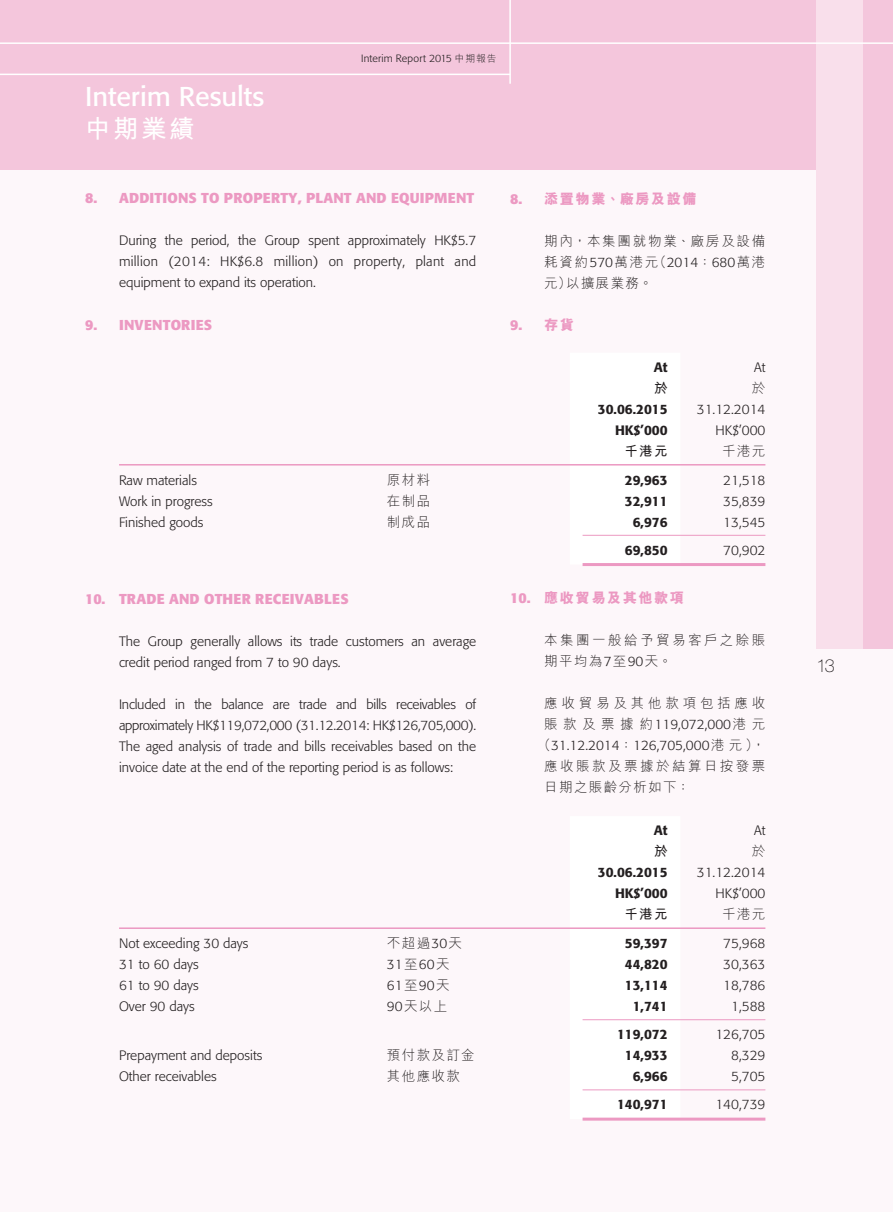
<style>
.page{position:relative;width:893px;height:1212px;background:#fdf7fa}
.page>*{position:absolute;margin:0;border:0;box-sizing:border-box;transform-origin:0 0}
.t1{font:27px "Formata";color:#fff}
.t2{font:700 25.5px "M Hei HK";color:#fff}
.t3{font:100 18px "Helvetica Neue LT Std";color:#231f20}
.t4{font:700 14.25px "Formata";letter-spacing:.015em;color:#ec99c2}
.t5{font:800 14.25px "M Hei HK";letter-spacing:.1em;color:#ec99c2}
.t6{font:300 13.5px/21px "Formata";color:#231f20;text-align:justify}
.t7{font:500 13.5px "Formata";color:#231f20}
.t8{font:300 13.5px/21px "M Hei HK";letter-spacing:.13em;color:#231f20;text-align:justify}
.t9{font:300 13.5px/21px "M Hei HK";letter-spacing:.185em;color:#231f20}
.t10{font:300 13.5px "M Hei HK";letter-spacing:.28em;color:#231f20}
.t11{font:700 13.5px "M Hei HK";letter-spacing:.1em;color:#231f20}
.t12{font:300 10.5px "Formata";letter-spacing:.015em;color:#231f20}
.s1{font-family:"M Hei HK";font-size:9.75px}
.s2{font-family:"Formata";font-weight:700}
.s3{font-family:"Formata"}
.s4{font-family:"M Hei HK";font-weight:800}
.s5{font-family:"M Hei HK"}
</style>
<div class="page">
<div style="left:0;top:0;width:893px;height:170px;background:#f4c6dc"></div>
<div style="left:861px;top:0;width:32px;height:648px;background:#f4c6dc"></div>
<div style="left:816px;top:0;width:47px;height:648px;background:#f9dfeb"></div>
<hr style="left:0;top:42px;width:893px;height:2px;background:#fff">
<hr style="left:0;top:74px;width:510px;height:1px;background:#fff">
<hr style="left:509px;top:0;width:2px;height:84px;background:#fff">
<svg style="left:570px;top:465px;width:110px;height:99px"></svg>
<hr style="left:583px;top:535px;width:182px;height:1px;background:#ec99c2">
<hr style="left:583px;top:563px;width:182px;height:3px;background:#ec99c2">
<hr style="left:119px;top:464px;width:646px;height:1px;background:#ec99c2">
<svg style="left:582px;top:1019px;width:98px;height:100px"></svg>
<hr style="left:119px;top:927px;width:646px;height:2px;background:#ec99c2">
<hr style="left:583px;top:1019px;width:182px;height:1px;background:#ec99c2">
<hr style="left:583px;top:1089px;width:182px;height:1px;background:#ec99c2">
<hr style="left:583px;top:1117px;width:182px;height:3px;background:#ec99c2">
<h1 class="t1" style="left:85px;top:85px;width:181px">Interim Results</h1>
<h2 class="t2" style="left:85px;top:119px;width:111px">中期業績</h2>
<p class="t12" style="left:361px;top:54px;width:137px">Interim Report 2015 <span class="s1">中期報告</span></p>
<p class="t4" style="left:85px;top:192px;width:391px">8. ADDITIONS TO PROPERTY, PLANT AND EQUIPMENT</p>
<p class="t6" style="left:119px;top:231px;width:359px">During the period, the Group spent approximately HK$5.7 million (2014: HK$6.8 million) on property, plant and equipment to expand its operation.</p>
<p class="t4" style="left:85px;top:318px;width:129px">9. INVENTORIES</p>
<p class="t5" style="left:510px;top:193px;width:188px"><span class="s2">8.</span> 添置物業、廠房及設備</p>
<p class="t8" style="left:544px;top:232px;width:223px">期內，本集團就物業、廠房及設備耗資約<span class="s3">570</span>萬港元（<span class="s3">2014</span>：<span class="s3">680</span>萬港元）以擴展業務。</p>
<p class="t4" style="left:510px;top:319px;width:65px">9. <span class="s4">存貨</span></p>
<p class="t7" style="left:654px;top:361px;width:15px">At</p>
<p class="t6" style="left:754px;top:357px;width:13px">At</p>
<p class="t11" style="left:654px;top:383px;width:15px">於</p>
<p class="t8" style="left:752px;top:379px;width:15px">於</p>
<p class="t7" style="left:598px;top:403px;width:71px">30.06.2015</p>
<p class="t6" style="left:697px;top:399px;width:70px">31.12.2014</p>
<p class="t7" style="left:615px;top:424px;width:54px">HK$’000</p>
<p class="t6" style="left:716px;top:420px;width:51px">HK$’000</p>
<p class="t11" style="left:624px;top:446px;width:45px">千港元</p>
<p class="t8" style="left:722px;top:442px;width:45px">千港元</p>
<p class="t6" style="left:119px;top:470px;width:79px">Raw materials</p>
<p class="t8" style="left:387px;top:471px;width:45px">原材料</p>
<p class="t7" style="left:625px;top:474px;width:44px">29,963</p>
<p class="t6" style="left:723px;top:470px;width:44px">21,518</p>
<p class="t6" style="left:119px;top:491px;width:95px">Work in progress</p>
<p class="t8" style="left:387px;top:492px;width:45px">在制品</p>
<p class="t7" style="left:625px;top:495px;width:44px">32,911</p>
<p class="t6" style="left:723px;top:491px;width:44px">35,839</p>
<p class="t6" style="left:119px;top:512px;width:86px">Finished goods</p>
<p class="t8" style="left:387px;top:513px;width:45px">制成品</p>
<p class="t7" style="left:633px;top:516px;width:36px">6,976</p>
<p class="t6" style="left:723px;top:512px;width:44px">13,545</p>
<p class="t7" style="left:625px;top:544px;width:44px">69,850</p>
<p class="t6" style="left:723px;top:540px;width:44px">70,902</p>
<p class="t4" style="left:85px;top:593px;width:265px">10. TRADE AND OTHER RECEIVABLES</p>
<p class="t6" style="left:119px;top:632px;width:359px">The Group generally allows its trade customers an average credit period ranged from 7 to 90 days.</p>
<p class="t6" style="left:119px;top:695px;width:359px">Included in the balance are trade and bills receivables of approximately HK$119,072,000 (31.12.2014: HK$126,705,000).<br>The aged analysis of trade and bills receivables based on the invoice date at the end of the reporting period is as follows:</p>
<p class="t5" style="left:510px;top:593px;width:175px"><span class="s2">10.</span> 應收貿易及其他款項</p>
<p class="t9" style="left:544px;top:632px;width:223px">本集團一般給予貿易客戶之賒賬期平均為<span class="s3">7</span>至<span class="s3">90</span>天。</p>
<p class="t10" style="left:544px;top:698px;width:223px">應收貿易及其他款項包括應收</p>
<p class="t6" style="left:538px;top:715px;width:229px;text-align:center"><span class="s5">賬款及票據約</span>119,072,000<span class="s5">港元（</span>31.12.2014<span class="s5">：</span>126,705,000<span class="s5">港元），</span></p>
<p class="t9" style="left:544px;top:758px;width:223px">應收賬款及票據於結算日按發票日期之賬齡分析如下：</p>
<p class="t7" style="left:654px;top:824px;width:15px">At</p>
<p class="t6" style="left:754px;top:821px;width:13px">At</p>
<p class="t11" style="left:654px;top:846px;width:15px">於</p>
<p class="t8" style="left:752px;top:842px;width:15px">於</p>
<p class="t7" style="left:598px;top:866px;width:71px">30.06.2015</p>
<p class="t6" style="left:697px;top:863px;width:70px">31.12.2014</p>
<p class="t7" style="left:615px;top:887px;width:54px">HK$’000</p>
<p class="t6" style="left:716px;top:884px;width:51px">HK$’000</p>
<p class="t11" style="left:624px;top:909px;width:45px">千港元</p>
<p class="t8" style="left:722px;top:905px;width:45px">千港元</p>
<p class="t6" style="left:119px;top:934px;width:131px">Not exceeding 30 days</p>
<p class="t8" style="left:387px;top:934px;width:77px">不超過<span class="s3">30</span>天</p>
<p class="t7" style="left:625px;top:937px;width:44px">59,397</p>
<p class="t6" style="left:723px;top:934px;width:44px">75,968</p>
<p class="t6" style="left:119px;top:955px;width:81px">31 to 60 days</p>
<p class="t6" style="left:387px;top:955px;width:64px">31<span class="s5">至</span>60<span class="s5">天</span></p>
<p class="t7" style="left:625px;top:958px;width:44px">44,820</p>
<p class="t6" style="left:723px;top:955px;width:44px">30,363</p>
<p class="t6" style="left:119px;top:976px;width:81px">61 to 90 days</p>
<p class="t6" style="left:387px;top:976px;width:64px">61<span class="s5">至</span>90<span class="s5">天</span></p>
<p class="t7" style="left:625px;top:979px;width:44px">13,114</p>
<p class="t6" style="left:723px;top:976px;width:44px">18,786</p>
<p class="t6" style="left:119px;top:997px;width:77px">Over 90 days</p>
<p class="t8" style="left:387px;top:997px;width:62px"><span class="s3">90</span>天以上</p>
<p class="t7" style="left:633px;top:1000px;width:36px">1,741</p>
<p class="t6" style="left:731px;top:997px;width:36px">1,588</p>
<p class="t7" style="left:617px;top:1028px;width:52px">119,072</p>
<p class="t6" style="left:715px;top:1025px;width:52px">126,705</p>
<p class="t6" style="left:119px;top:1046px;width:145px">Prepayment and deposits</p>
<p class="t8" style="left:387px;top:1046px;width:89px">預付款及訂金</p>
<p class="t7" style="left:625px;top:1049px;width:44px">14,933</p>
<p class="t6" style="left:731px;top:1046px;width:36px">8,329</p>
<p class="t6" style="left:119px;top:1067px;width:99px">Other receivables</p>
<p class="t8" style="left:387px;top:1067px;width:74px">其他應收款</p>
<p class="t7" style="left:633px;top:1070px;width:36px">6,966</p>
<p class="t6" style="left:731px;top:1067px;width:36px">5,705</p>
<p class="t7" style="left:617px;top:1098px;width:52px">140,971</p>
<p class="t6" style="left:715px;top:1095px;width:52px">140,739</p>
<h3 class="t3" style="left:816px;top:659px;width:20px">13</h3>
</div>
